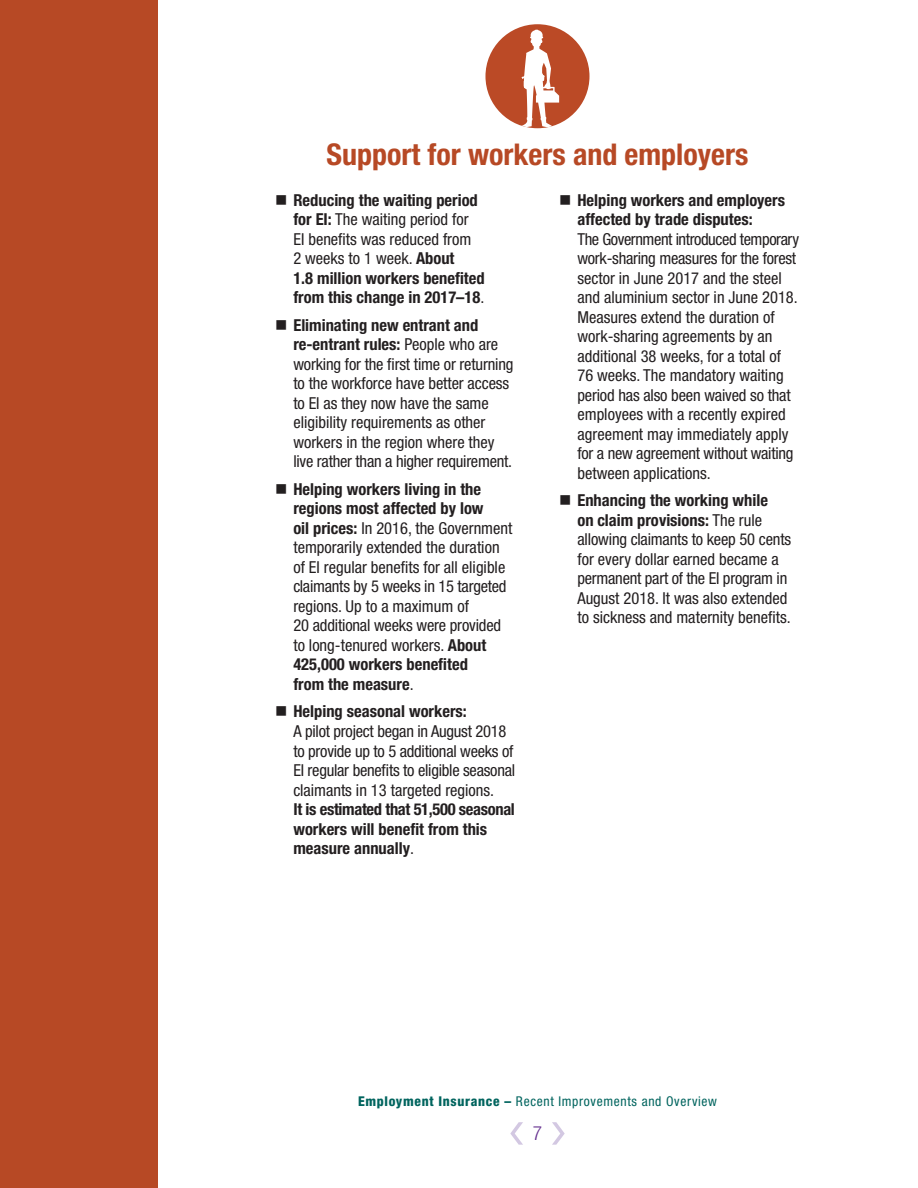
<style>
.page{position:relative;width:918px;height:1188px;background:#fff}
.page>*{position:absolute;margin:0;border:0;box-sizing:border-box;transform-origin:0 0}
.t1{font:700 condensed 30px "Helvetica Neue LT Std";color:#b74925}
.t2{font:300 condensed 19.5px "Helvetica Neue LT Std";color:#65308f}
.t3{font:condensed 16.5px/19.5px "Helvetica Neue LT Std";color:#231f20}
.t4{font:700 condensed 16.5px/19.5px "Helvetica Neue LT Std";color:#231f20}
.t5{font:condensed 13.5px "Helvetica Neue LT Std";letter-spacing:.05em;color:#00645e}
.s1{font-weight:400}
.s2{font-weight:700}
.s3{font-weight:800}
</style>
<div class="page">
<div style="left:0;top:0;width:157px;height:1188px;background:#b74925"></div>
<svg style="left:510px;top:1122px;width:13px;height:23px"></svg>
<svg style="left:552px;top:1122px;width:13px;height:23px"></svg>
<div style="left:485px;top:24px;width:105px;height:104px;background:#bb4a26;border-radius:50%"></div>
<svg style="left:521px;top:30px;width:38px;height:98px"></svg>
<h1 class="t1" style="left:327px;top:136px;width:423px">Support for workers and employers</h1>
<p class="t4" style="left:293px;top:190px;width:193px;text-indent:-18px">■ Reducing the waiting period for EI: <span class="s1">The waiting period for<br>EI benefits was reduced from<br>2 weeks to 1 week.</span> About<br>1.8 million workers benefited from this change in 2017–18<span class="s1">.</span></p>
<p class="t3" style="left:293px;top:315px;width:222px;text-indent:-18px">■ <span class="s2">Eliminating new entrant and re-entrant rules:</span> People who are working for the first time or returning to the workforce have better access to EI as they now have the same eligibility requirements as other workers in the region where they live rather than a higher requirement.</p>
<p class="t3" style="left:293px;top:479px;width:221px;text-indent:-18px">■ <span class="s2">Helping workers living in the regions most affected by low<br>oil prices:</span> In 2016, the Government temporarily extended the duration of EI regular benefits for all eligible claimants by 5 weeks in 15 targeted regions. Up to a maximum of<br>20 additional weeks were provided to long-tenured workers. <span class="s2">About<br>425,000 workers benefited<br>from the measure</span>.</p>
<p class="t3" style="left:293px;top:702px;width:223px;text-indent:-18px">■ <span class="s2">Helping seasonal workers:<br></span>A pilot project began in August 2018 to provide up to 5 additional weeks of EI regular benefits to eligible seasonal claimants in 13 targeted regions.</p>
<p class="t4" style="left:293px;top:799px;width:223px">It is estimated that 51,500 seasonal workers will benefit from this measure annually<span class="s1">.</span></p>
<p class="t4" style="left:577px;top:190px;width:209px;text-indent:-18px">■ Helping workers and employers affected by trade disputes:</p>
<p class="t3" style="left:577px;top:229px;width:223px">The Government introduced temporary work-sharing measures for the forest sector in June 2017 and the steel and aluminium sector in June 2018.<br>Measures extend the duration of work-sharing agreements by an additional 38 weeks, for a total of 76 weeks. The mandatory waiting period has also been waived so that employees with a recently expired agreement may immediately apply for a new agreement without waiting between applications.</p>
<p class="t3" style="left:577px;top:491px;width:215px;text-indent:-18px">■ <span class="s2">Enhancing the working while<br>on claim provisions:</span> The rule allowing claimants to keep 50 cents for every dollar earned became a permanent part of the EI program in<br>August 2018. It was also extended to sickness and maternity benefits.</p>
<p class="t5" style="left:358px;top:1093px;width:361px"><span class="s3">Employment Insurance –</span> Recent Improvements and Overview</p>
<p class="t2" style="left:533px;top:1122px;width:11px">7</p>
</div>
